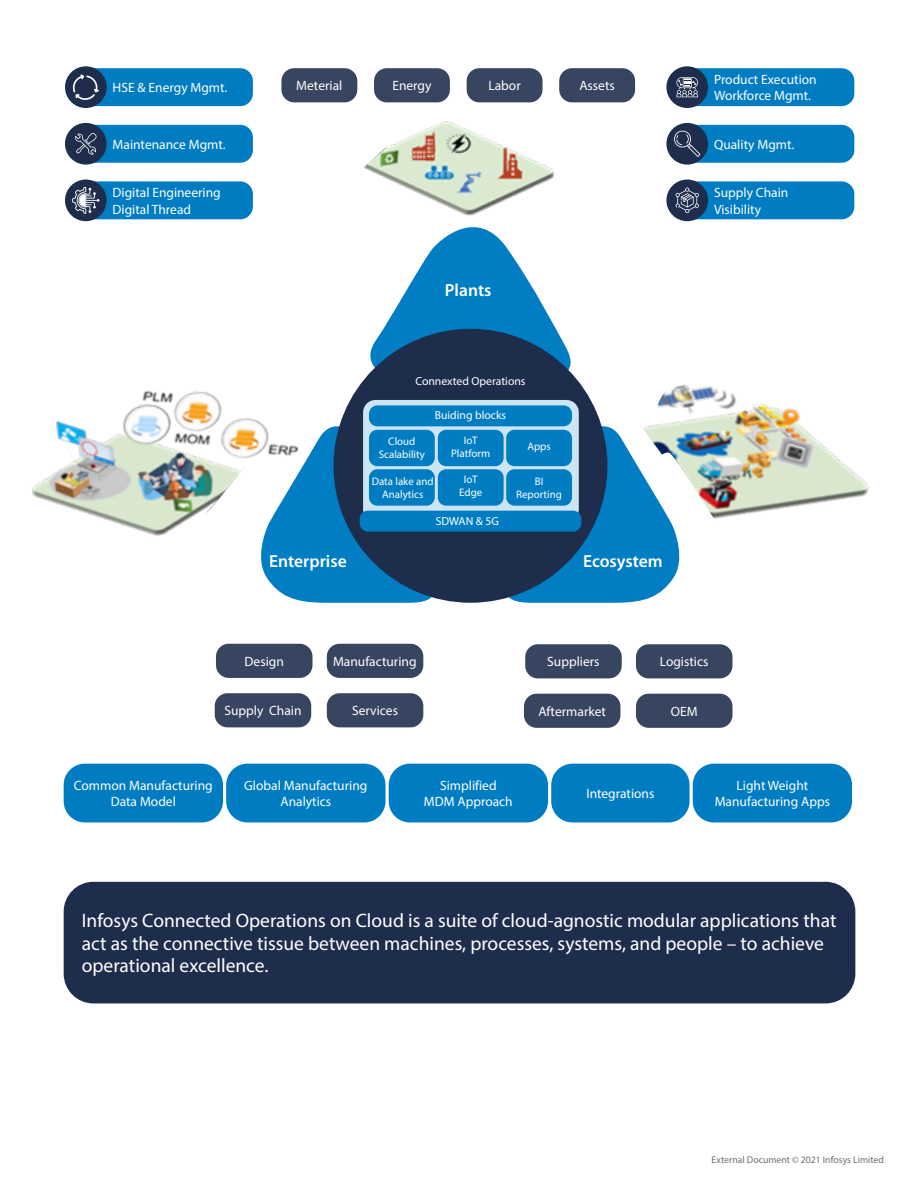
<style>
.page{position:relative;width:918px;height:1188px;background:#fff}
.page>*{position:absolute;margin:0;border:0;box-sizing:border-box;transform-origin:0 0}
.t1{font:19.5px/22.5px "Myriad Pro";color:#fff}
.t2{font:600 17.55px "Myriad Pro";color:#fff}
.t3{font:13.5px/16.2px "Myriad Pro";color:#fff;text-align:center}
.t4{font:11.7px "Myriad Pro";color:#fff}
.t5{font:10.95px/13.2px "Myriad Pro";color:#fff;text-align:center}
.t6{font:9.75px "Myriad Pro";color:#6d6e71}
</style>
<div class="page">
<div style="left:64px;top:882px;width:791px;height:121px;background:#1e2d4c;border-radius:30px"></div>
<img style="left:363px;top:121px;width:192px;height:85px">
<img style="left:657px;top:384px;width:212px;height:135px">
<svg style="left:363px;top:206px;width:212px;height:175px"></svg>
<svg style="left:505px;top:420px;width:181px;height:183px"></svg>
<svg style="left:261px;top:420px;width:175px;height:183px;background:#1989c8"></svg>
<div style="left:334px;top:329px;width:273px;height:274px;background:#1e2d4c;border-radius:50%"></div>
<svg style="left:363px;top:400px;width:216px;height:121px;background:#c2dfef"></svg>
<div style="left:438px;top:430px;width:66px;height:36px;background:#007dc2;border-radius:8px"></div>
<div style="left:438px;top:469px;width:66px;height:37px;background:#007dc2;border-radius:8px"></div>
<div style="left:506px;top:430px;width:66px;height:36px;background:#007dc2;border-radius:8px"></div>
<div style="left:506px;top:469px;width:66px;height:37px;background:#007dc2;border-radius:8px"></div>
<div style="left:369px;top:405px;width:203px;height:21px;background:#007dc2;border-radius:8px"></div>
<div style="left:369px;top:430px;width:66px;height:36px;background:#007dc2;border-radius:8px"></div>
<div style="left:369px;top:469px;width:66px;height:37px;background:#007dc2;border-radius:8px"></div>
<div style="left:360px;top:511px;width:221px;height:21px;background:#007dc2;border-radius:8px"></div>
<div style="left:64px;top:764px;width:159px;height:58px;background:#007dc2;border-radius:21px"></div>
<div style="left:226px;top:764px;width:160px;height:58px;background:#007dc2;border-radius:21px"></div>
<div style="left:389px;top:764px;width:159px;height:58px;background:#007dc2;border-radius:21px"></div>
<div style="left:551px;top:764px;width:139px;height:58px;background:#007dc2;border-radius:21px"></div>
<div style="left:693px;top:764px;width:159px;height:58px;background:#007dc2;border-radius:21px"></div>
<div style="left:281px;top:68px;width:76px;height:34px;background:#374560;border-radius:13px"></div>
<div style="left:216px;top:644px;width:97px;height:34px;background:#374560;border-radius:13px"></div>
<div style="left:215px;top:693px;width:96px;height:34px;background:#374560;border-radius:13px"></div>
<div style="left:327px;top:693px;width:96px;height:34px;background:#374560;border-radius:13px"></div>
<div style="left:327px;top:644px;width:96px;height:34px;background:#374560;border-radius:13px"></div>
<div style="left:525px;top:644px;width:97px;height:34px;background:#374560;border-radius:13px"></div>
<div style="left:524px;top:694px;width:96px;height:34px;background:#374560;border-radius:13px"></div>
<div style="left:636px;top:694px;width:96px;height:34px;background:#374560;border-radius:13px"></div>
<div style="left:636px;top:644px;width:96px;height:34px;background:#374560;border-radius:13px"></div>
<div style="left:374px;top:68px;width:76px;height:34px;background:#374560;border-radius:13px"></div>
<div style="left:467px;top:68px;width:76px;height:34px;background:#374560;border-radius:13px"></div>
<div style="left:559px;top:68px;width:76px;height:34px;background:#374560;border-radius:13px"></div>
<div style="left:69px;top:68px;width:184px;height:38px;background:#007dc2;border-radius:13px"></div>
<div style="left:65px;top:66px;width:42px;height:42px;background:#1e2d4c;border-radius:50%"></div>
<svg style="left:73px;top:74px;width:26px;height:26px"></svg>
<div style="left:69px;top:125px;width:184px;height:38px;background:#007dc2;border-radius:13px"></div>
<div style="left:65px;top:123px;width:42px;height:42px;background:#1e2d4c;border-radius:50%"></div>
<svg style="left:75px;top:133px;width:22px;height:22px"></svg>
<div style="left:69px;top:181px;width:184px;height:38px;background:#007dc2;border-radius:13px"></div>
<div style="left:65px;top:180px;width:42px;height:41px;background:#1e2d4c;border-radius:50%"></div>
<svg style="left:72px;top:187px;width:28px;height:27px"></svg>
<div style="left:670px;top:68px;width:184px;height:38px;background:#007dc2;border-radius:13px"></div>
<div style="left:666px;top:66px;width:42px;height:42px;background:#1e2d4c;border-radius:50%"></div>
<svg style="left:677px;top:77px;width:21px;height:20px"></svg>
<div style="left:670px;top:125px;width:184px;height:38px;background:#007dc2;border-radius:13px"></div>
<div style="left:666px;top:123px;width:42px;height:42px;background:#1e2d4c;border-radius:50%"></div>
<svg style="left:674px;top:130px;width:26px;height:27px"></svg>
<div style="left:670px;top:181px;width:184px;height:38px;background:#007dc2;border-radius:13px"></div>
<div style="left:666px;top:180px;width:42px;height:41px;background:#1e2d4c;border-radius:50%"></div>
<svg style="left:675px;top:188px;width:24px;height:25px"></svg>
<img style="left:32px;top:390px;width:277px;height:158px">
<p class="t3" style="left:113px;top:79px;width:116px">HSE &amp; Energy Mgmt.</p>
<p class="t3" style="left:392px;top:78px;width:41px">Energy</p>
<p class="t3" style="left:488px;top:78px;width:34px">Labor</p>
<p class="t3" style="left:579px;top:78px;width:37px">Assets</p>
<p class="t3" style="left:296px;top:78px;width:48px">Meterial</p>
<p class="t3" style="left:113px;top:136px;width:115px">Maintenance Mgmt.</p>
<p class="t3" style="left:113px;top:184px;width:110px;text-align:left">Digital Engineering<br>Digital Thread</p>
<p class="t2" style="left:445px;top:279px;width:48px">Plants</p>
<p class="t2" style="left:269px;top:550px;width:79px">Enterprise</p>
<p class="t4" style="left:415px;top:374px;width:112px">Connexted Operations</p>
<p class="t4" style="left:435px;top:408px;width:73px">Buiding blocks</p>
<p class="t5" style="left:379px;top:434px;width:48px">Cloud<br>Scalability</p>
<p class="t5" style="left:372px;top:475px;width:64px">Data lake and<br>Analytics</p>
<p class="t5" style="left:451px;top:433px;width:41px">IoT<br>Platform</p>
<p class="t5" style="left:459px;top:473px;width:25px">IoT<br>Edge</p>
<p class="t4" style="left:436px;top:514px;width:65px">SDWAN &amp; 5G</p>
<p class="t5" style="left:527px;top:439px;width:25px">Apps</p>
<p class="t5" style="left:516px;top:475px;width:47px">BI<br>Reporting</p>
<p class="t2" style="left:583px;top:550px;width:81px">Ecosystem</p>
<p class="t3" style="left:714px;top:71px;width:104px;text-align:left">Product Execution<br>Workforce Mgmt.</p>
<p class="t3" style="left:714px;top:136px;width:82px">Quality Mgmt.</p>
<p class="t3" style="left:714px;top:184px;width:76px;text-align:left">Supply Chain<br>Visibility</p>
<p class="t3" style="left:333px;top:653px;width:85px">Manufacturing</p>
<p class="t3" style="left:547px;top:654px;width:54px">Suppliers</p>
<p class="t3" style="left:538px;top:703px;width:69px">Aftermarket</p>
<p class="t3" style="left:671px;top:703px;width:28px">OEM</p>
<p class="t3" style="left:245px;top:653px;width:41px">Design</p>
<p class="t3" style="left:224px;top:703px;width:79px">Supply Chain</p>
<p class="t3" style="left:352px;top:703px;width:47px">Services</p>
<p class="t3" style="left:660px;top:654px;width:50px">Logistics</p>
<p class="t3" style="left:74px;top:777px;width:140px">Common Manufacturing<br>Data Model</p>
<p class="t3" style="left:244px;top:777px;width:125px">Global Manufacturing<br>Analytics</p>
<p class="t3" style="left:424px;top:777px;width:90px">Simplified<br>MDM Approach</p>
<p class="t3" style="left:586px;top:785px;width:70px">Integrations</p>
<p class="t3" style="left:715px;top:777px;width:117px">Light Weight<br>Manufacturing Apps</p>
<h1 class="t1" style="left:82px;top:909px;width:756px">Infosys Connected Operations on Cloud is a suite of cloud-agnostic modular applications that act as the connective tissue between machines, processes, systems, and people – to achieve operational excellence.</h1>
<p class="t6" style="left:712px;top:1154px;width:174px">External Document © 2021 Infosys Limited</p>
</div>
